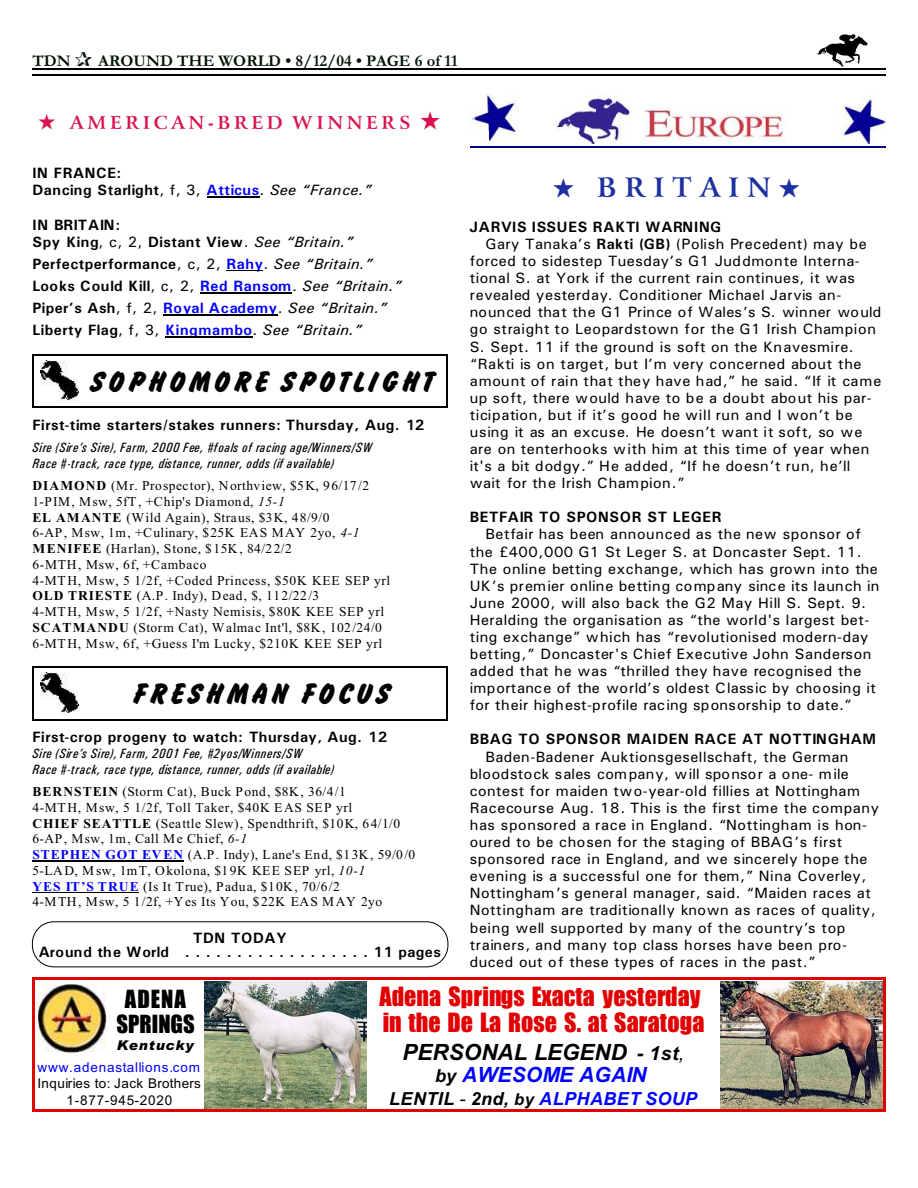
<style>
.page{position:relative;width:918px;height:1188px;background:#fff}
.page>*{position:absolute;margin:0;border:0;box-sizing:border-box;transform-origin:0 0}
.t1{font:31.35px "Brush Hand";letter-spacing:.095em;color:#000}
.t2{font:27px/26px "Billboard";letter-spacing:.005em;color:#e30003}
.t3{font:700 27px "Arrus BT";letter-spacing:.295em;color:#1c30a1}
.t4{font:25.5px/24.9px "Billboard";color:#000;text-align:center}
.t5{font:italic 700 22.35px "Arial";letter-spacing:.005em;color:#000}
.t6{font:italic 700 21px "Arial";letter-spacing:.01em;color:#00f}
.t7{font:italic 700 18px "Arial";letter-spacing:.025em;color:#00f}
.t8{font:700 18px "Arrus BT";letter-spacing:.2em;color:#db124d}
.t9{font:700 16.5px "Garamond";color:#001400}
.t10{font:15px/17.1px "Univers";letter-spacing:.03em;color:#000}
.t11{font:700 15px/22px "Univers";letter-spacing:.035em;color:#000}
.t12{font:15px "Univers";letter-spacing:.01em;color:#000}
.t13{font:15px "Univers";letter-spacing:.06em;color:#000}
.t14{font:700 15px "Univers";letter-spacing:.055em;color:#000}
.t15{font:13.5px/15.8px "Times New Roman";letter-spacing:.045em;color:#000}
.t16{font:italic 13.5px/16px "Univers Condensed";letter-spacing:.04em;color:#000}
.t17{font:13.5px/16.2px "Arial";letter-spacing:.035em;color:#000;text-align:center}
.t18{font:13.5px "Arial";letter-spacing:.06em;color:#00f}
.t19{font:italic 900 13.5px "Arial";letter-spacing:.065em;color:#000}
.s1{font-weight:400}
.s2{color:#00f}
.s3{font-weight:400;font-style:italic}
.s4{font-weight:700}
.s5{font-style:italic}
.s6{font-weight:700;color:#00f}
.s7{font-size:19.5px}
.s8{font-weight:400;font-size:19.5px}
.s9{font-size:18px;color:#000}
.s10{color:#000}
.s11{font-weight:400;color:#000}
.s12{font-size:16.5px;color:#000}
</style>
<div class="page">
<img style="left:817px;top:35px;width:51px;height:31px">
<hr style="left:32px;top:68px;width:853px;height:1px;background:#000">
<hr style="left:32px;top:75px;width:853px;height:1px;background:#000">
<img style="left:37px;top:984px;width:69px;height:69px">
<img style="left:204px;top:982px;width:162px;height:127px">
<img style="left:721px;top:982px;width:162px;height:127px">
<hr style="left:32px;top:977px;width:3px;height:135px;background:#e30003">
<hr style="left:883px;top:977px;width:2px;height:135px;background:#e30003">
<hr style="left:32px;top:977px;width:853px;height:3px;background:#e30003">
<hr style="left:32px;top:1110px;width:853px;height:2px;background:#e30003">
<img style="left:41px;top:360px;width:37px;height:41px">
<hr style="left:32px;top:354px;width:2px;height:54px;background:#000">
<hr style="left:447px;top:354px;width:1px;height:54px;background:#000">
<hr style="left:32px;top:354px;width:416px;height:1px;background:#000">
<hr style="left:32px;top:407px;width:416px;height:1px;background:#000">
<img style="left:41px;top:673px;width:37px;height:40px">
<hr style="left:32px;top:667px;width:2px;height:53px;background:#000">
<hr style="left:447px;top:667px;width:1px;height:53px;background:#000">
<hr style="left:32px;top:667px;width:416px;height:1px;background:#000">
<hr style="left:32px;top:719px;width:416px;height:2px;background:#000">
<img style="left:470px;top:94px;width:415px;height:49px">
<hr style="left:470px;top:147px;width:415px;height:1px;background:#000080">
<hr style="left:207px;top:197px;width:53px;height:1px;background:#000">
<hr style="left:227px;top:270px;width:36px;height:1px;background:#000">
<hr style="left:200px;top:293px;width:92px;height:1px;background:#000">
<hr style="left:163px;top:315px;width:115px;height:1px;background:#000">
<hr style="left:165px;top:337px;width:88px;height:1px;background:#000">
<hr style="left:32px;top:861px;width:152px;height:1px;background:#000">
<hr style="left:32px;top:892px;width:107px;height:1px;background:#000">
<div style="left:32px;top:922px;width:416px;height:45px;border:1px solid #000;border-radius:22px"></div>
<p class="t9" style="left:32px;top:55px;width:40px">TDN</p>
<p class="t9" style="left:98px;top:55px;width:361px">AROUND THE WORLD • 8/12/04 • PAGE 6 of 11</p>
<p class="t8" style="left:39px;top:115px;width:404px">★ AMERICAN-BRED WINNERS ★</p>
<p class="t11" style="left:32px;top:166px;width:341px;line-height:17.2px">IN FRANCE:<br>Dancing Starlight<span class="s1">, f, 3,</span> <span class="s2">Atticus</span><span class="s1">.</span> <span class="s3">See “France.”</span></p>
<p class="t11" style="left:32px;top:217px;width:322px;line-height:17.2px">IN BRITAIN:<br>Spy King<span class="s1">, c, 2,</span> Distant View<span class="s1">.</span> <span class="s3">See “Britain.”</span></p>
<p class="t11" style="left:32px;top:254px;width:371px">Perfectperformance<span class="s1">, c, 2,</span> <span class="s2">Rahy</span><span class="s1">.</span> <span class="s3">See “Britain.” </span>Looks Could Kill<span class="s1">, c, 2,</span> <span class="s2">Red Ransom</span><span class="s1">.</span> <span class="s3">See “Britain.” </span>Piper’s Ash<span class="s1">, f, 2,</span> <span class="s2">Royal Academy</span><span class="s1">.</span> <span class="s3">See “Britain.” </span>Liberty Flag<span class="s1">, f, 3,</span> <span class="s2">Kingmambo</span><span class="s1">.</span> <span class="s3">See “Britain.”</span></p>
<h1 class="t1" style="left:89px;top:365px;width:346px">SOPHOMORE SPOTLIGHT</h1>
<p class="t11" style="left:32px;top:415px;width:393px">First-time starters/stakes runners: Thursday, Aug. 12</p>
<p class="t16" style="left:32px;top:441px;width:341px">Sire (Sire’s Sire), Farm, 2000 Fee, #foals of racing age/Winners/SW<br>Race #-track, race type, distance, runner, odds (if available)</p>
<p class="t15" style="left:32px;top:479px;width:359px"><span class="s4">DIAMOND</span> (Mr. Prospector), Northview, $5K, 96/17/2<br>1-PIM, Msw, 5fT, +Chip's Diamond, <span class="s5">15-1<br></span><span class="s4">EL AMANTE</span> (Wild Again), Straus, $3K, 48/9/0<br>6-AP, Msw, 1m, +Culinary, $25K EAS MAY 2yo, <span class="s5">4-1<br></span><span class="s4">MENIFEE</span> (Harlan), Stone, $15K, 84/22/2<br>6-MTH, Msw, 6f, +Cambaco<br>4-MTH, Msw, 5 1/2f, +Coded Princess, $50K KEE SEP yrl <span class="s4">OLD TRIESTE</span> (A.P. Indy), Dead, $, 112/22/3<br>4-MTH, Msw, 5 1/2f, +Nasty Nemisis, $80K KEE SEP yrl <span class="s4">SCATMANDU</span> (Storm Cat), Walmac Int'l, $8K, 102/24/0<br>6-MTH, Msw, 6f, +Guess I'm Lucky, $210K KEE SEP yrl</p>
<h1 class="t1" style="left:132px;top:677px;width:260px">FRESHMAN FOCUS</h1>
<p class="t11" style="left:32px;top:727px;width:356px">First-crop progeny to watch: Thursday, Aug. 12</p>
<p class="t16" style="left:32px;top:746px;width:303px">Sire (Sire’s Sire), Farm, 2001 Fee, #2yos/Winners/SW<br>Race #-track, race type, distance, runner, odds (if available)</p>
<p class="t15" style="left:32px;top:785px;width:385px"><span class="s4">BERNSTEIN</span> (Storm Cat), Buck Pond, $8K, 36/4/1<br>4-MTH, Msw, 5 1/2f, Toll Taker, $40K EAS SEP yrl<br><span class="s4">CHIEF SEATTLE</span> (Seattle Slew), Spendthrift, $10K, 64/1/0<br>6-AP, Msw, 1m, Call Me Chief, <span class="s5">6-1<br></span><span class="s6">STEPHEN GOT EVEN</span> (A.P. Indy), Lane's End, $13K, 59/0/0<br>5-LAD, Msw, 1mT, Okolona, $19K KEE SEP yrl, <span class="s5">10-1<br></span><span class="s6">YES IT’S TRUE</span> (Is It True), Padua, $10K, 70/6/2<br>4-MTH, Msw, 5 1/2f, +Yes Its You, $22K EAS MAY 2yo</p>
<p class="t11" style="left:39px;top:933px;width:404px;line-height:13.4px;text-align:center">TDN TODAY<br>Around the World ..................11 pages</p>
<h2 class="t3" style="left:553px;top:177px;width:248px">★ BRITAIN★</h2>
<p class="t14" style="left:470px;top:222px;width:253px">JARVIS ISSUES RAKTI WARNING</p>
<p class="t10" style="left:485px;top:237px;width:383px">Gary Tanaka’s <span class="s4">Rakti (GB)</span> (Polish Precedent) may be</p>
<p class="t10" style="left:470px;top:254px;width:392px">forced to sidestep Tuesday’s G1 Juddmonte Interna-</p>
<p class="t10" style="left:470px;top:271px;width:387px">tional S. at York if the current rain continues, it was</p>
<p class="t10" style="left:470px;top:288px;width:373px">revealed yesterday. Conditioner Michael Jarvis an-</p>
<p class="t12" style="left:470px;top:307px;width:413px">nounced that the G1 Prince of Wales’s S. winner would</p>
<p class="t10" style="left:470px;top:322px;width:408px">go straight to Leopardstown for the G1 Irish Champion</p>
<p class="t10" style="left:470px;top:339px;width:386px">S. Sept. 11 if the ground is soft on the Knavesmire.</p>
<p class="t10" style="left:470px;top:356px;width:393px">“Rakti is on target, but I’m very concerned about the</p>
<p class="t13" style="left:470px;top:375px;width:413px">amount of rain that they have had,” he said. “If it came</p>
<p class="t10" style="left:470px;top:390px;width:403px">up soft, there would have to be a doubt about his par-</p>
<p class="t10" style="left:470px;top:408px;width:384px">ticipation, but if it’s good he will run and I won’t be</p>
<p class="t13" style="left:470px;top:427px;width:394px">using it as an excuse. He doesn’t want it soft, so we</p>
<p class="t10" style="left:470px;top:442px;width:401px">are on tenterhooks with him at this time of year when</p>
<p class="t12" style="left:470px;top:461px;width:382px">it's a bit dodgy.” He added, “If he doesn’t run, he’ll</p>
<p class="t10" style="left:470px;top:476px;width:216px">wait for the Irish Champion.”</p>
<p class="t11" style="left:470px;top:508px;width:253px">BETFAIR TO SPONSOR ST LEGER</p>
<p class="t10" style="left:470px;top:527px;width:411px;text-indent:16px">Betfair has been announced as the new sponsor of the £400,000 G1 St Leger S. at Doncaster Sept. 11.<br>The online betting exchange, which has grown into the UK’s premier online betting company since its launch in June 2000, will also back the G2 May Hill S. Sept. 9.<br>Heralding the organisation as “the world's largest bet&shy;ting exchange” which has “revolutionised modern-day betting,” Doncaster's Chief Executive John Sanderson added that he was “thrilled they have recognised the importance of the world’s oldest Classic by choosing it for their highest-profile racing sponsorship to date.”</p>
<p class="t11" style="left:470px;top:730px;width:408px">BBAG TO SPONSOR MAIDEN RACE AT NOTTINGHAM</p>
<p class="t10" style="left:470px;top:749px;width:411px;text-indent:16px">Baden-Badener Auktionsgesellschaft, the German bloodstock sales company, will sponsor a one- mile contest for maiden two-year-old fillies at Nottingham Racecourse Aug. 18. This is the first time the company has sponsored a race in England. “Nottingham is hon&shy;oured to be chosen for the staging of BBAG’s first sponsored race in England, and we sincerely hope the evening is a successful one for them,” Nina Coverley, Nottingham’s general manager, said. “Maiden races at Nottingham are traditionally known as races of quality, being well supported by many of the country’s top trainers, and many top class horses have been pro&shy;duced out of these types of races in the past.”</p>
<h3 class="t4" style="left:117px;top:987px;width:80px">ADENA<br>SPRINGS</h3>
<p class="t19" style="left:117px;top:1040px;width:78px">Kentucky</p>
<p class="t18" style="left:38px;top:1062px;width:164px">www.adenastallions.com</p>
<p class="t17" style="left:37px;top:1077px;width:165px">Inquiries to: Jack Brothers<br>1-877-945-2020</p>
<h2 class="t2" style="left:379px;top:984px;width:327px">Adena Springs Exacta yesterday in the De La Rose S. at Saratoga</h2>
<h3 class="t5" style="left:402px;top:1043px;width:283px">PERSONAL LEGEND <span class="s7">- 1st</span><span class="s8">,</span></h3>
<h3 class="t6" style="left:435px;top:1067px;width:213px"><span class="s9">by</span> AWESOME AGAIN</h3>
<p class="t7" style="left:389px;top:1092px;width:310px"><span class="s10">LENTIL</span> <span class="s11">-</span> <span class="s10">2nd,</span> <span class="s12">by</span> ALPHABET SOUP</p>
</div>
